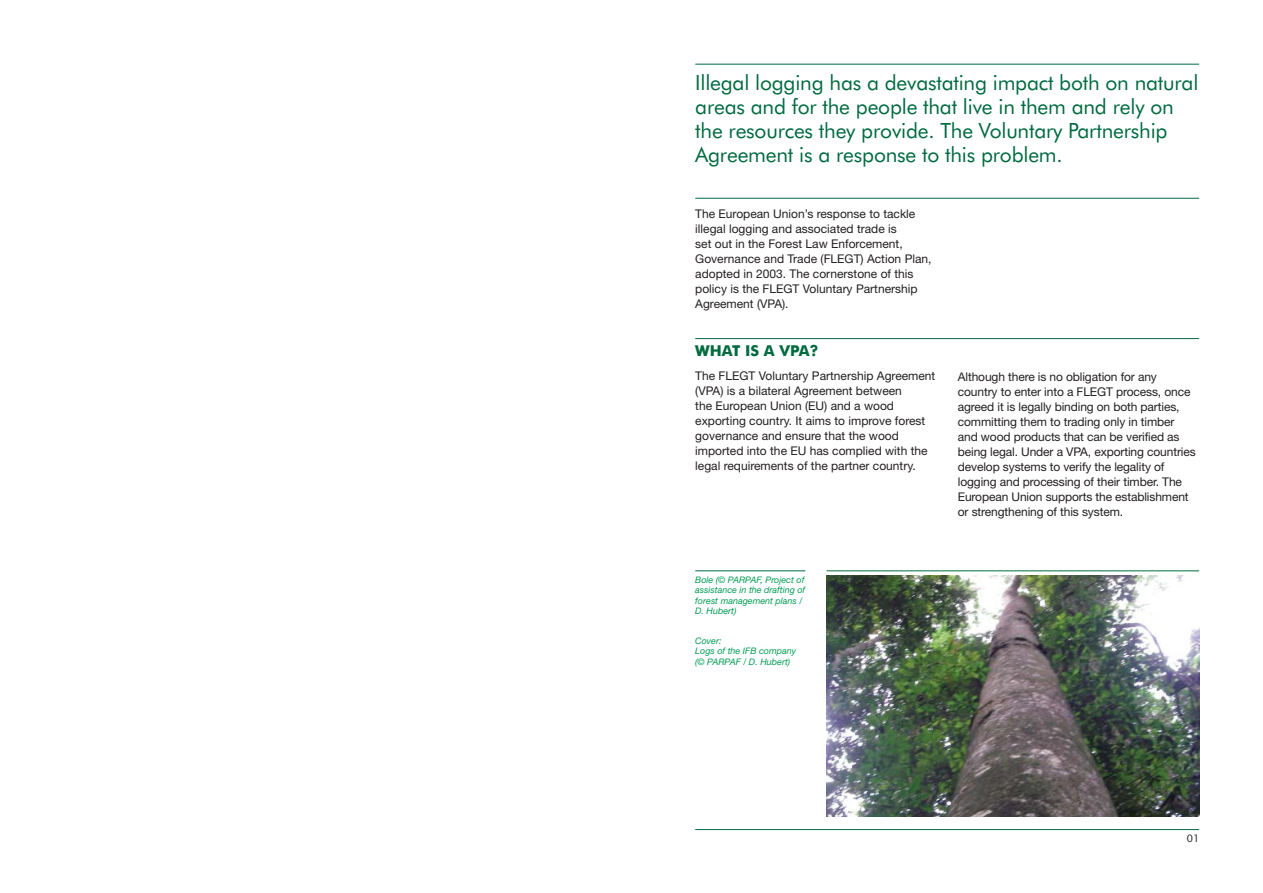
<style>
.page{position:relative;width:1263px;height:893px;background:#fff}
.page>*{position:absolute;margin:0;border:0;box-sizing:border-box;transform-origin:0 0}
.t1{font:21px/24px "Futura BT";letter-spacing:-.01em;color:#006b40}
.t2{font:700 15px "Futura BT";color:#006b40}
.t3{font:12px/15px "Helvetica Neue";color:#231f20}
.t4{font:10.5px "Futura BT";color:#231f20}
.t5{font:italic 9px/10.5px "Helvetica Neue";color:#009c54}
</style>
<div class="page">
<hr style="left:695px;top:829px;width:504px;height:1px;background:#006b40">
<hr style="left:695px;top:64px;width:504px;height:1px;background:#006b40">
<hr style="left:695px;top:570px;width:110px;height:1px;background:#006b40">
<hr style="left:826px;top:570px;width:373px;height:1px;background:#006b40">
<img style="left:826px;top:576px;width:373px;height:240px">
<hr style="left:695px;top:338px;width:504px;height:1px;background:#006b40">
<hr style="left:695px;top:198px;width:504px;height:1px;background:#006b40">
<h1 class="t1" style="left:695px;top:71px;width:505px">Illegal logging has a devastating impact both on natural areas and for the people that live in them and rely on the resources they provide. The Voluntary Partnership Agreement is a response to this problem.</h1>
<p class="t3" style="left:695px;top:207px;width:238px">The European Union’s response to tackle illegal logging and associated trade is<br>set out in the Forest Law Enforcement, Governance and Trade (FLEGT) Action Plan, adopted in 2003. The cornerstone of this policy is the FLEGT Voluntary Partnership Agreement (VPA).</p>
<p class="t2" style="left:695px;top:344px;width:125px">WHAT IS A VPA?</p>
<p class="t3" style="left:695px;top:369px;width:242px">The FLEGT Voluntary Partnership Agreement (VPA) is a bilateral Agreement between<br>the European Union (EU) and a wood exporting country. It aims to improve forest governance and ensure that the wood imported into the EU has complied with the legal requirements of the partner country.</p>
<p class="t3" style="left:958px;top:370px;width:239px">Although there is no obligation for any country to enter into a FLEGT process, once agreed it is legally binding on both parties, committing them to trading only in timber and wood products that can be verified as being legal. Under a VPA, exporting countries develop systems to verify the legality of logging and processing of their timber. The European Union supports the establishment or strengthening of this system.</p>
<p class="t5" style="left:695px;top:575px;width:112px">Bole (© PARPAF, Project of assistance in the drafting of forest management plans /<br>D. Hubert)</p>
<p class="t5" style="left:695px;top:636px;width:102px">Cover:<br>Logs of the IFB company (© PARPAF / D. Hubert)</p>
<p class="t4" style="left:1187px;top:833px;width:14px">01</p>
</div>
